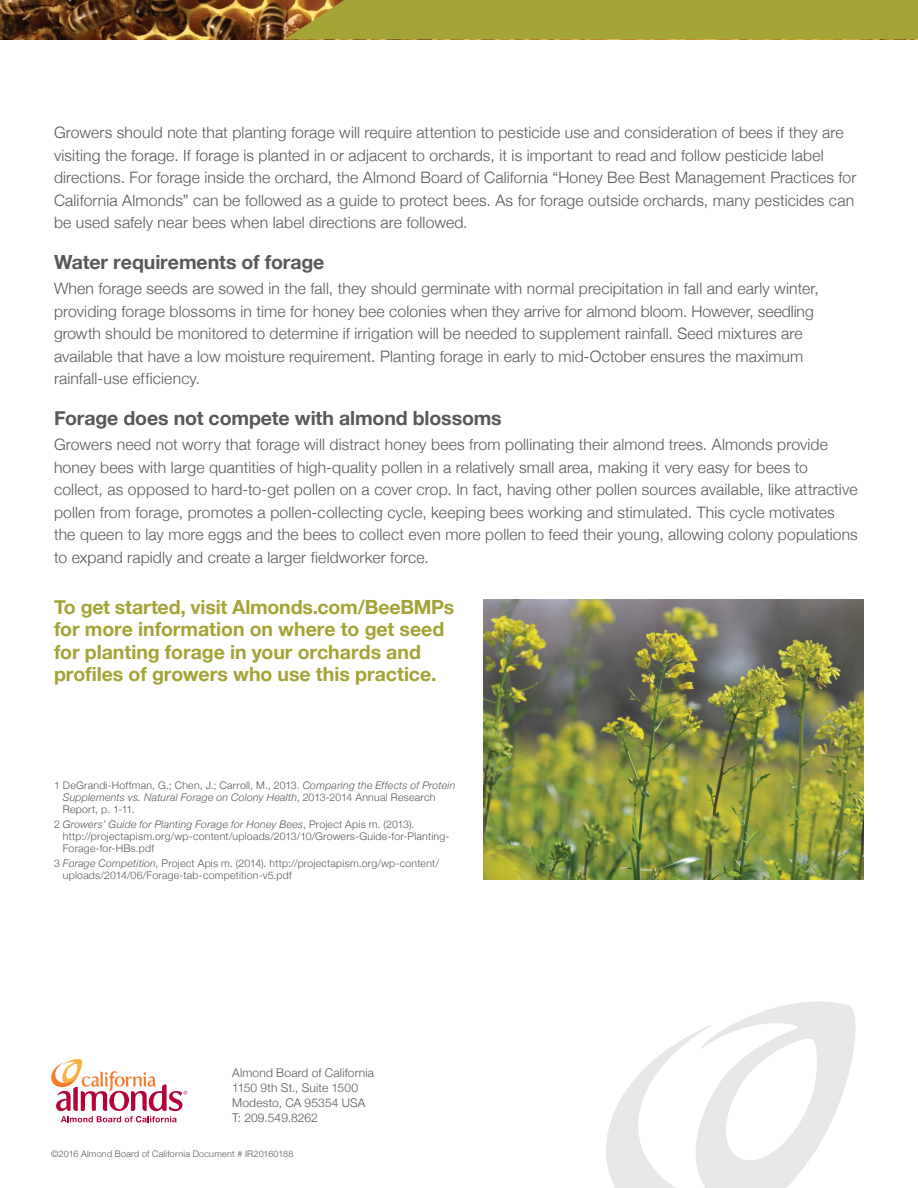
<style>
.page{position:relative;width:918px;height:1188px;background:#fff}
.page>*{position:absolute;margin:0;border:0;box-sizing:border-box;transform-origin:0 0}
.body_copy{font:700 19.5px/22.5px "Helvetica Neue";letter-spacing:-.005em;color:#a4a335}
.h-subheads{font:700 19.5px "Helvetica Neue";letter-spacing:-.005em;color:#57585a}
.body_copy-2{font:300 15.75px/22.5px "Helvetica Neue";letter-spacing:.01em;color:#57585a}
.t1{font:300 12px/15px "Helvetica Neue";letter-spacing:.015em;color:#57585a}
.footnotes{font:300 10.5px/12px "Helvetica Neue";letter-spacing:.025em;color:#57585a}
.body_copy-3{font:300 9px "Helvetica Neue";letter-spacing:.03em;color:#57585a}
.s1{font-style:italic}
</style>
<div class="page">
<svg style="left:606px;top:1001px;width:250px;height:187px"></svg>
<svg style="left:51px;top:1059px;width:136px;height:63px"></svg>
<img style="left:0;top:0;width:284px;height:39px">
<div style="left:284px;top:0;width:634px;height:39px;background:#a4a335"></div>
<img style="left:483px;top:599px;width:381px;height:280px">
<p class="body_copy-2" style="left:54px;top:121px;width:804px">Growers should note that planting forage will require attention to pesticide use and consideration of bees if they are visiting the forage. If forage is planted in or adjacent to orchards, it is important to read and follow pesticide label directions. For forage inside the orchard, the Almond Board of California “Honey Bee Best Management Practices for California Almonds” can be followed as a guide to protect bees. As for forage outside orchards, many pesticides can be used safely near bees when label directions are followed.</p>
<p class="h-subheads" style="left:54px;top:250px;width:272px">Water requirements of forage</p>
<p class="body_copy-2" style="left:54px;top:277px;width:766px">When forage seeds are sowed in the fall, they should germinate with normal precipitation in fall and early winter, providing forage blossoms in time for honey bee colonies when they arrive for almond bloom. However, seedling growth should be monitored to determine if irrigation will be needed to supplement rainfall. Seed mixtures are available that have a low moisture requirement. Planting forage in early to mid-October ensures the maximum rainfall-use efficiency.</p>
<p class="h-subheads" style="left:54px;top:406px;width:449px">Forage does not compete with almond blossoms</p>
<p class="body_copy-2" style="left:54px;top:433px;width:805px">Growers need not worry that forage will distract honey bees from pollinating their almond trees. Almonds provide honey bees with large quantities of high-quality pollen in a relatively small area, making it very easy for bees to collect, as opposed to hard-to-get pollen on a cover crop. In fact, having other pollen sources available, like attractive pollen from forage, promotes a pollen-collecting cycle, keeping bees working and stimulated. This cycle motivates the queen to lay more eggs and the bees to collect even more pollen to feed their young, allowing colony populations to expand rapidly and create a larger fieldworker force.</p>
<p class="body_copy" style="left:54px;top:595px;width:402px">To get started, visit Almonds.com/BeeBMPs for more information on where to get seed for planting forage in your orchards and profiles of growers who use this practice.</p>
<p class="footnotes" style="left:63px;top:779px;width:394px;text-indent:-9px">1 DeGrandi-Hoffman, G.; Chen, J.; Carroll, M., 2013. <span class="s1">Comparing the Effects of Protein<br>Supplements vs. Natural Forage on Colony Health</span>, 2013-2014 Annual Research<br>Report, p. 1-11.</p>
<p class="footnotes" style="left:63px;top:818px;width:388px;text-indent:-9px">2 <span class="s1">Growers’ Guide for Planting Forage for Honey Bees</span>, Project Apis m. (2013). http://projectapism.org/wp-content/uploads/2013/10/Growers-Guide-for-Planting-<br>Forage-for-HBs.pdf</p>
<p class="footnotes" style="left:63px;top:857px;width:378px;text-indent:-9px">3 <span class="s1">Forage Competition</span>, Project Apis m. (2014). http://projectapism.org/wp-content/ uploads/2014/06/Forage-tab-competition-v5.pdf</p>
<p class="t1" style="left:232px;top:1065px;width:143px">Almond Board of California<br>1150 9th St., Suite 1500<br>Modesto, CA 95354 USA<br>T: 209.549.8262</p>
<p class="body_copy-3" style="left:51px;top:1148px;width:244px">©2016 Almond Board of California Document # IR20160188</p>
</div>
